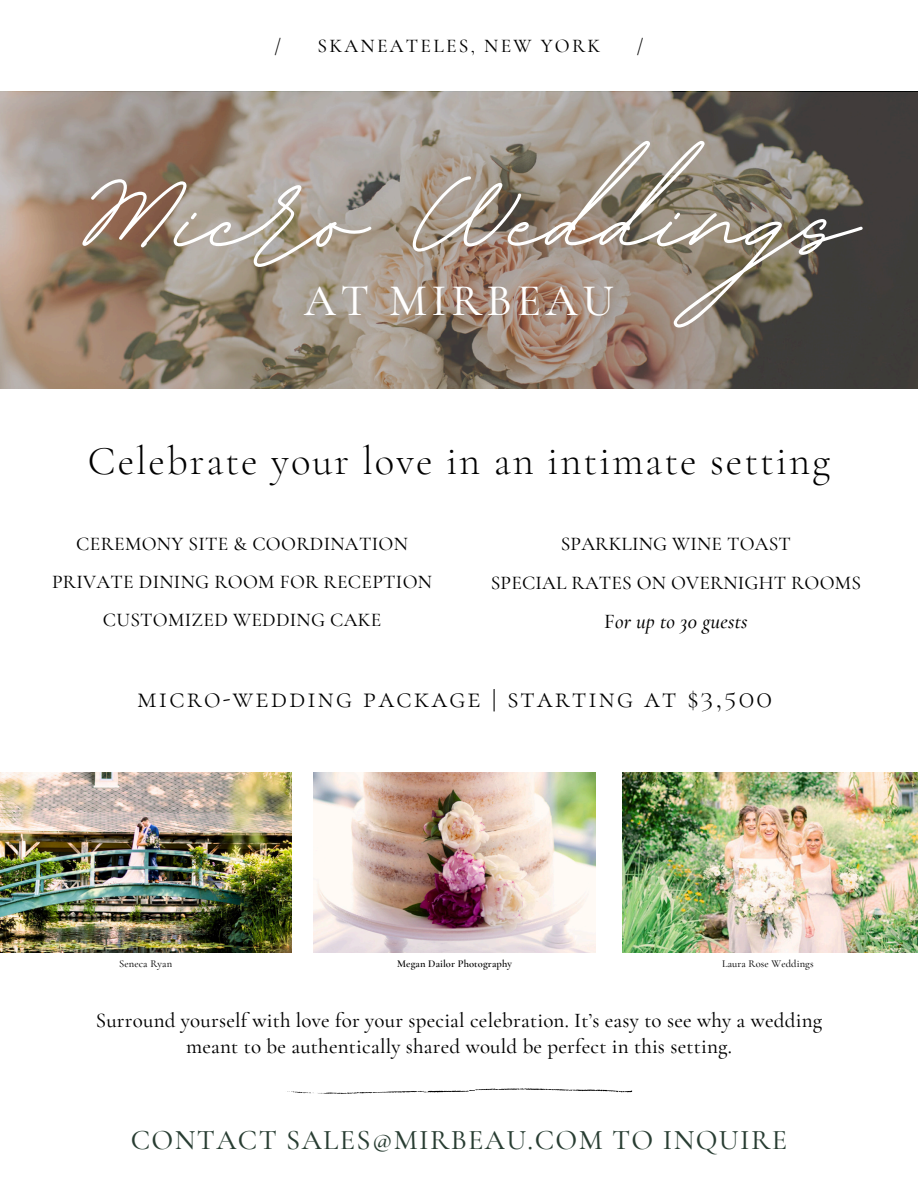
<style>
.page{position:relative;width:918px;height:1188px;background:#fff}
.page>*{position:absolute;margin:0;border:0;box-sizing:border-box;transform-origin:0 0}
.t1{font:700 201.45px "BD Script";color:#fff}
.t2{font:500 45.3px "Cormorant Garamond";letter-spacing:.1em;color:#fff}
.t3{font:300 40.8px "Cormorant Garamond";letter-spacing:.05em;color:#000}
.t4{font:300 28.5px "Cormorant SC";letter-spacing:.075em;color:#000}
.t5{font:500 28.5px "Cormorant Garamond";letter-spacing:.05em;color:#283d32}
.t6{font:500 21px/26.2px "Cormorant Garamond";letter-spacing:.01em;color:#000;text-align:center}
.t7{font:italic 500 21px "Cormorant Garamond";letter-spacing:.01em;color:#000}
.t8{font:500 19.5px/38.2px "Cormorant Garamond";letter-spacing:.015em;color:#000;text-align:center}
.t9{font:500 19.5px "Cormorant Garamond";letter-spacing:.115em;color:#000}
.t10{font:500 10.5px "Cormorant Garamond";letter-spacing:.01em;color:#000}
.t11{font:600 10.5px "Cormorant Garamond";letter-spacing:.01em;color:#000}
.s1{font-style:normal}
</style>
<div class="page">
<svg style="left:287px;top:1088px;width:345px;height:6px"></svg>
<img style="left:0;top:772px;width:291px;height:180px">
<img style="left:313px;top:772px;width:283px;height:180px">
<img style="left:622px;top:772px;width:296px;height:180px">
<svg style="left:0;top:92px;width:918px;height:296px;background:#8e8174"></svg>
<p class="t8" style="left:274px;top:27px;width:8px">/</p>
<p class="t9" style="left:318px;top:34px;width:284px">SKANEATELES, NEW YORK</p>
<p class="t8" style="left:637px;top:27px;width:8px">/</p>
<h3 class="t1" style="left:61px;top:87px;width:797px">Micro Weddings</h3>
<h6 class="t2" style="left:304px;top:273px;width:311px">AT MIRBEAU</h6>
<p class="t3" style="left:88px;top:436px;width:744px">Celebrate your love in an intimate setting</p>
<p class="t8" style="left:52px;top:524px;width:382px">CEREMONY SITE &amp; COORDINATION<br>PRIVATE DINING ROOM FOR RECEPTION</p>
<p class="t8" style="left:103px;top:601px;width:280px">CUSTOMIZED WEDDING CAKE</p>
<p class="t8" style="left:491px;top:525px;width:372px">SPARKLING WINE TOAST<br>SPECIAL RATES ON OVERNIGHT ROOMS</p>
<p class="t7" style="left:604px;top:609px;width:145px"><span class="s1">F</span>or up to 30 guests</p>
<p class="t4" style="left:137px;top:680px;width:636px">micro-wedding package | starting at $3,500</p>
<p class="t10" style="left:119px;top:958px;width:55px">Seneca Ryan</p>
<p class="t11" style="left:397px;top:957px;width:116px">Megan Dailor Photography</p>
<p class="t10" style="left:722px;top:957px;width:93px">Laura Rose Weddings</p>
<p class="t6" style="left:96px;top:1007px;width:728px">Surround yourself with love for your special celebration. It’s easy to see why a wedding meant to be authentically shared would be perfect in this setting.</p>
<p class="t5" style="left:131px;top:1122px;width:658px">CONTACT SALES@MIRBEAU.COM TO INQUIRE</p>
</div>
